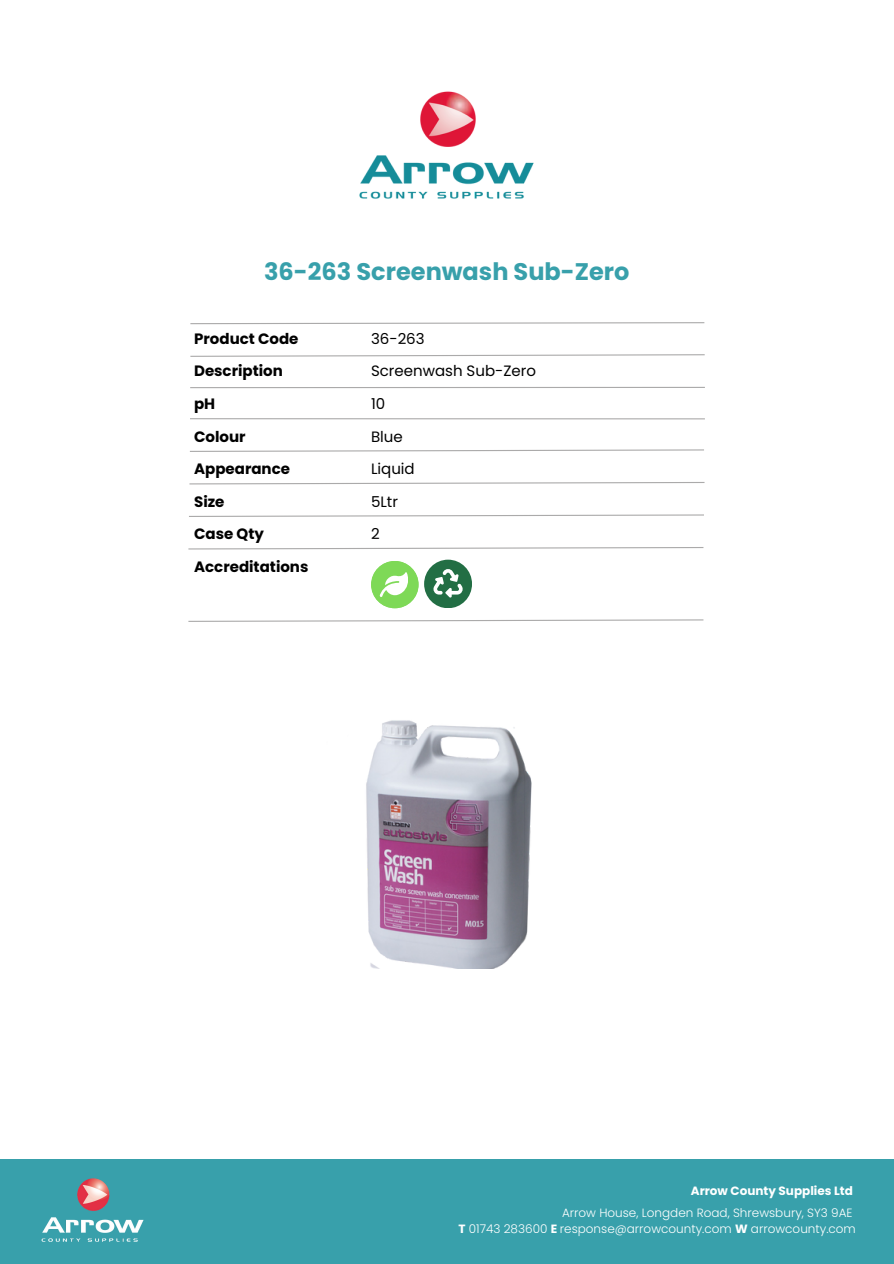
<style>
.page{position:relative;width:894px;height:1264px;background:#fff}
.page>*{position:absolute;margin:0;border:0;box-sizing:border-box;transform-origin:0 0}
.t1{font:700 24px "Poppins";color:#38a0ab}
.t2{font:700 15px/32.7px "Poppins";color:#000}
.t3{font:15px/32.7px "Poppins";color:#000}
.t4{font:300 12px "Poppins";color:#fff}
.t5{font:700 12px "Poppins";color:#fff}
.s1{font-weight:700}
</style>
<div class="page">
<img style="left:359px;top:91px;width:175px;height:108px">
<svg style="left:189px;top:482px;width:516px;height:3px"></svg>
<svg style="left:190px;top:449px;width:514px;height:3px"></svg>
<hr style="left:190px;top:418px;width:514px;height:1px;background:#abaaaa">
<hr style="left:190px;top:387px;width:514px;height:1px;background:#abaaaa">
<svg style="left:190px;top:354px;width:515px;height:3px"></svg>
<svg style="left:190px;top:322px;width:515px;height:3px"></svg>
<div style="left:0;top:1158px;width:893px;height:105px;background:#38a0ab"></div>
<img style="left:41px;top:1178px;width:103px;height:64px">
<svg style="left:189px;top:514px;width:515px;height:3px"></svg>
<svg style="left:188px;top:547px;width:516px;height:3px"></svg>
<svg style="left:188px;top:619px;width:516px;height:3px"></svg>
<div style="left:371px;top:561px;width:47px;height:47px;background:#7ed957;border-radius:50%"></div>
<svg style="left:379px;top:572px;width:29px;height:25px"></svg>
<div style="left:424px;top:559px;width:48px;height:49px;background:#226e44;border-radius:50%"></div>
<svg style="left:433px;top:569px;width:29px;height:29px"></svg>
<img style="left:366px;top:720px;width:166px;height:248px">
<p class="t1" style="left:264px;top:254px;width:367px">36-263 Screenwash Sub-Zero</p>
<h2 class="t2" style="left:194px;top:322px;width:116px">Product Code<br>Description<br>pH<br>Colour<br>Appearance<br>Size<br>Case Qty<br>Accreditations</h2>
<p class="t3" style="left:371px;top:322px;width:166px">36-263<br>Screenwash Sub-Zero<br>10<br>Blue<br>Liquid<br>5Ltr<br>2</p>
<p class="t5" style="left:690px;top:1182px;width:163px">Arrow County Supplies Ltd</p>
<p class="t4" style="left:562px;top:1204px;width:292px">Arrow House, Longden Road, Shrewsbury, SY3 9AE</p>
<p class="t4" style="left:458px;top:1220px;width:399px"><span class="s1">T</span> 01743 283600 <span class="s1">E</span> response@arrowcounty.com <span class="s1">W</span> arrowcounty.com</p>
</div>
